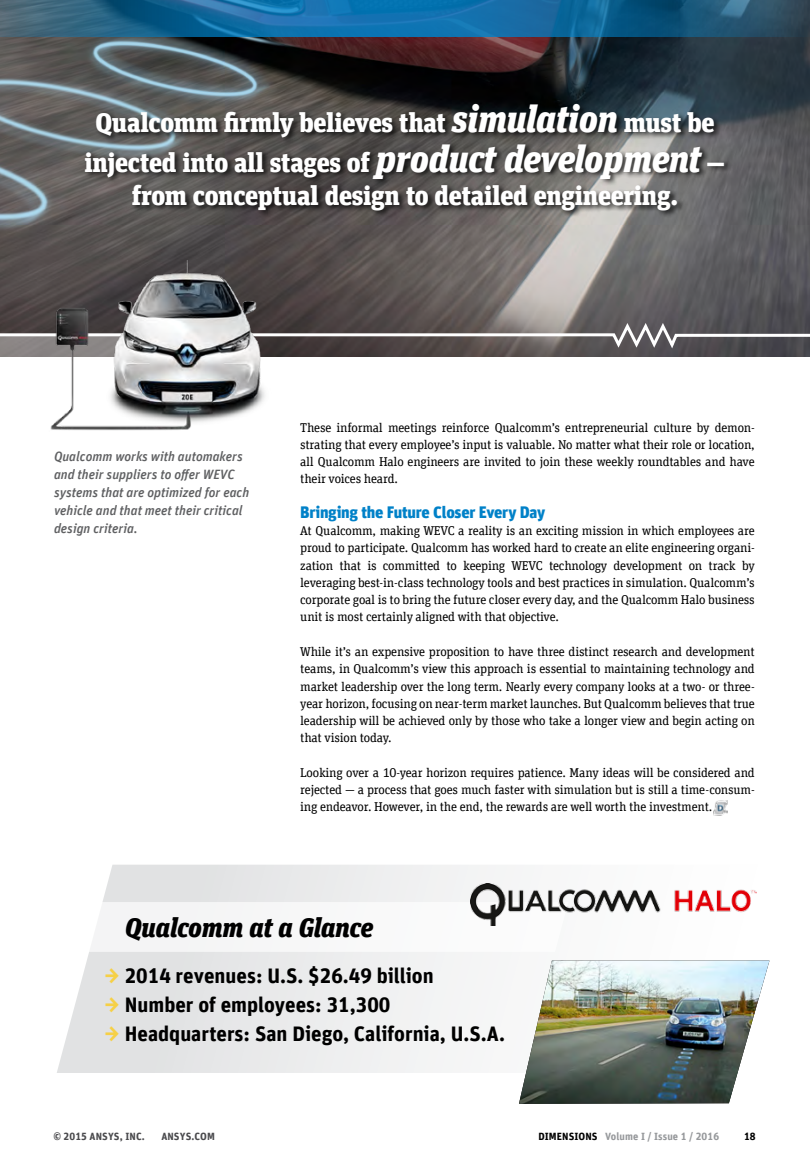
<style>
.page{position:relative;width:810px;height:1170px;background:#fff}
.page>*{position:absolute;margin:0;border:0;box-sizing:border-box;transform-origin:0 0}
.t1{font:900 27px/39.5px "Unit Slab Offc Pro";letter-spacing:-.015em;color:#fff;text-align:center}
.t2{font:italic 900 27px "Unit Slab Offc Pro";letter-spacing:-.015em;color:#000}
.t3{font:700 21px "Unit Offc Pro";color:#000}
.t4{font:900 16.5px "Unit Offc Pro";letter-spacing:-.015em;color:#0081c8}
.t5{font:italic 500 13.5px/18px "Unit Offc Pro";color:#5f6062}
.t6{font:12.75px/17.2px "Unit Slab Offc Pro";letter-spacing:-.015em;color:#000;text-align:justify}
.t7{font:700 10.5px "Unit Offc Pro";letter-spacing:.01em;color:#97999c}
.t8{font:700 10.5px "Unit Offc Pro";letter-spacing:.01em;color:#4a4a4d}
.t9{font:700 10.5px "Unit Offc Pro";color:#000}
.s1{font-style:italic;font-size:37.5px}
.s2{color:#f6d046}
.s3{color:#000}
</style>
<div class="page">
<img style="left:0;top:36px;width:810px;height:283px">
<svg style="left:0;top:319px;width:810px;height:38px;background:#666061"></svg>
<img style="left:39px;top:256px;width:237px;height:175px">
<svg style="left:0;top:0;width:810px;height:36px;background:#1a6592"></svg>
<svg style="left:57px;top:865px;width:451px;height:207px"></svg>
<svg style="left:58px;top:901px;width:450px;height:50px"></svg>
<img style="left:471px;top:883px;width:286px;height:42px">
<div style="left:83px;top:103px;width:650px;height:115px;background:#000;opacity:.75"></div>
<img style="left:519px;top:960px;width:251px;height:143px">
<img style="left:714px;top:800px;width:14px;height:14px">
<h1 class="t1" style="left:85px;top:101px;width:642px">Qualcomm firmly believes that <span class="s1">simulation</span> must be injected into all stages of <span class="s1">product development</span> —</h1>
<h1 class="t1" style="left:132px;top:174px;width:548px">from conceptual design to detailed engineering.</h1>
<p class="t5" style="left:54px;top:447px;width:197px">Qualcomm works with automakers and their suppliers to offer WEVC systems that are optimized for each vehicle and that meet their critical design criteria.</p>
<p class="t6" style="left:300px;top:418px;width:456px">These informal meetings reinforce Qualcomm’s entrepreneurial culture by demon&shy;strating that every employee’s input is valuable. No matter what their role or location, all Qualcomm Halo engineers are invited to join these weekly roundtables and have their voices heard.</p>
<p class="t4" style="left:300px;top:499px;width:247px">Bringing the Future Closer Every Day</p>
<p class="t6" style="left:300px;top:521px;width:456px">At Qualcomm, making WEVC a reality is an exciting mission in which employees are proud to participate. Qualcomm has worked hard to create an elite engineering organi&shy;zation that is committed to keeping WEVC technology development on track by leveraging best-in-class technology tools and best practices in simulation. Qualcomm’s corporate goal is to bring the future closer every day, and the Qualcomm Halo business unit is most certainly aligned with that objective.</p>
<p class="t6" style="left:300px;top:642px;width:456px">While it’s an expensive proposition to have three distinct research and development teams, in Qualcomm’s view this approach is essential to maintaining technology and market leadership over the long term. Nearly every company looks at a two- or three&shy;year horizon, focusing on near-term market launches. But Qualcomm believes that true leadership will be achieved only by those who take a longer view and begin acting on that vision today.</p>
<p class="t6" style="left:300px;top:763px;width:456px">Looking over a 10-year horizon requires patience. Many ideas will be considered and rejected — a process that goes much faster with simulation but is still a time-consum&shy;ing endeavor. However, in the end, the rewards are well worth the investment.</p>
<h1 class="t2" style="left:125px;top:906px;width:250px">Qualcomm at a Glance</h1>
<h2 class="t3" style="left:105px;top:960px;width:331px"><span class="s2">→</span> 2014 revenues: U.S. $26.49 billion</h2>
<h2 class="t3" style="left:105px;top:989px;width:287px"><span class="s2">→</span> Number of employees: 31,300</h2>
<h2 class="t3" style="left:105px;top:1018px;width:402px"><span class="s2">→</span> Headquarters: San Diego, California, U.S.A.</h2>
<p class="t8" style="left:53px;top:1128px;width:93px">© 2015 ANSYS, INC.</p>
<p class="t8" style="left:161px;top:1128px;width:55px">ANSYS.COM</p>
<p class="t7" style="left:538px;top:1128px;width:182px"><span class="s3">DIMENSIONS</span> Volume I / Issue 1 / 2016</p>
<p class="t9" style="left:744px;top:1128px;width:13px">18</p>
</div>
